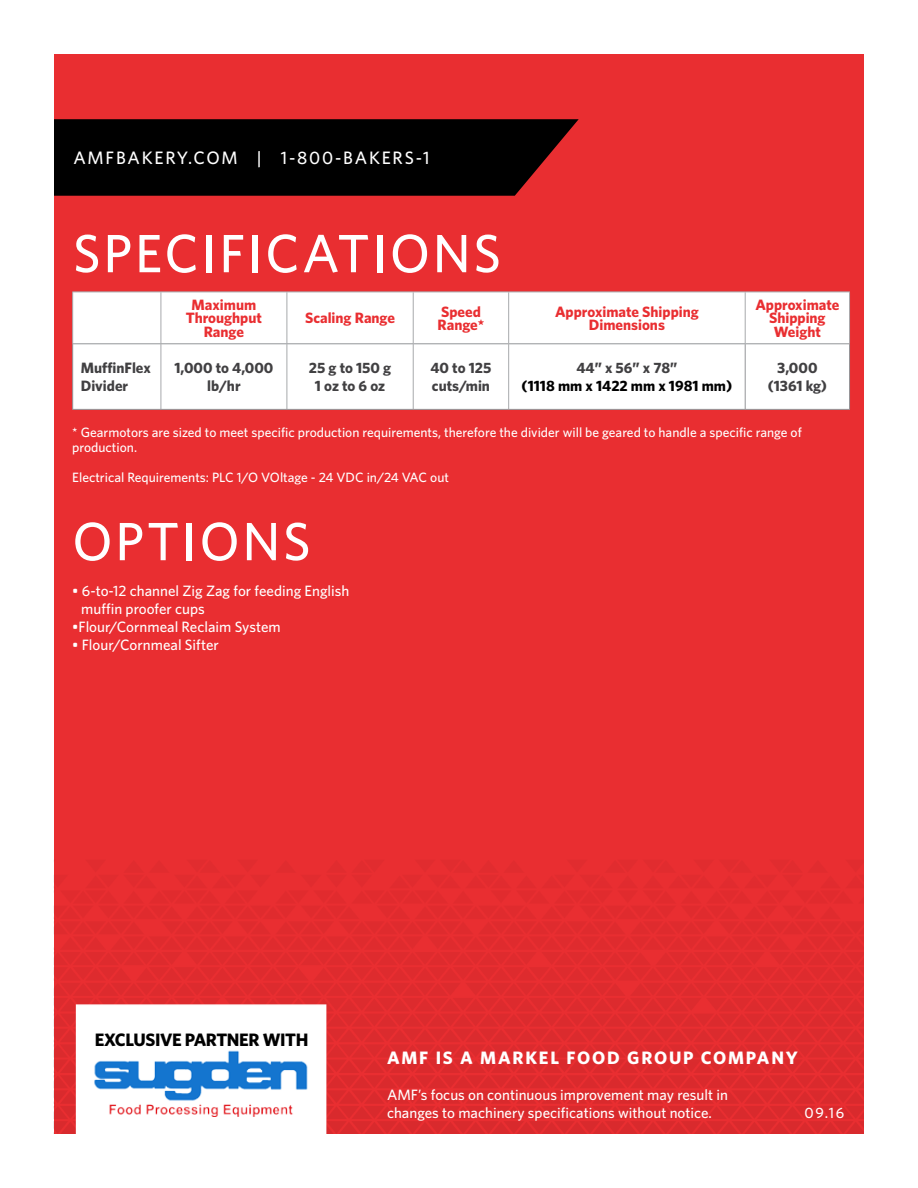
<style>
.page{position:relative;width:918px;height:1188px;background:#fff}
.page>*{position:absolute;margin:0;border:0;box-sizing:border-box;transform-origin:0 0}
.t1{font:500 54px "Whitney";letter-spacing:.05em;color:#fff}
.t2{font:500 18px "Whitney";letter-spacing:.1em;color:#fff}
.t3{font:700 18px "Whitney";letter-spacing:.1em;color:#fff}
.t4{font:700 18px "Whitney";letter-spacing:-.02em;color:#000}
.t5{font:500 15px/18px "Whitney";color:#fff}
.t6{font:700 15px/13.5px "Whitney";color:#e92e31;text-align:center}
.t7{font:700 15px/18px "Whitney";color:#414042;text-align:center}
.t8{font:700 15px "Whitney";color:#000}
.t9{font:500 13.5px/15px "Whitney";color:#fff}
</style>
<div class="page">
<div style="left:54px;top:54px;width:810px;height:1080px;background:#e92e31"></div>
<svg style="left:54px;top:119px;width:525px;height:77px;background:#0e0203"></svg>
<div style="left:73px;top:293px;width:776px;height:116px;background:#fff"></div>
<hr style="left:72px;top:292px;width:89px;height:1px;background:#a7a9ac">
<hr style="left:72px;top:292px;width:1px;height:51px;background:#a7a9ac">
<hr style="left:161px;top:292px;width:126px;height:1px;background:#a7a9ac">
<hr style="left:161px;top:292px;width:1px;height:51px;background:#a7a9ac">
<hr style="left:287px;top:292px;width:126px;height:1px;background:#a7a9ac">
<hr style="left:287px;top:292px;width:1px;height:51px;background:#a7a9ac">
<hr style="left:413px;top:292px;width:96px;height:1px;background:#a7a9ac">
<hr style="left:413px;top:292px;width:1px;height:51px;background:#a7a9ac">
<hr style="left:509px;top:292px;width:236px;height:1px;background:#a7a9ac">
<hr style="left:508px;top:292px;width:1px;height:51px;background:#a7a9ac">
<hr style="left:745px;top:292px;width:105px;height:1px;background:#a7a9ac">
<hr style="left:745px;top:292px;width:1px;height:51px;background:#a7a9ac">
<hr style="left:849px;top:292px;width:1px;height:51px;background:#a7a9ac">
<hr style="left:161px;top:344px;width:1px;height:65px;background:#a7a9ac">
<hr style="left:287px;top:344px;width:1px;height:65px;background:#a7a9ac">
<hr style="left:413px;top:344px;width:1px;height:65px;background:#a7a9ac">
<hr style="left:508px;top:344px;width:1px;height:65px;background:#a7a9ac">
<hr style="left:72px;top:343px;width:89px;height:1px;background:#939598">
<hr style="left:72px;top:344px;width:1px;height:65px;background:#939598">
<hr style="left:161px;top:343px;width:126px;height:1px;background:#939598">
<hr style="left:287px;top:343px;width:126px;height:1px;background:#939598">
<hr style="left:413px;top:343px;width:96px;height:1px;background:#939598">
<hr style="left:509px;top:343px;width:236px;height:1px;background:#939598">
<hr style="left:745px;top:343px;width:105px;height:1px;background:#939598">
<hr style="left:745px;top:344px;width:1px;height:65px;background:#939598">
<hr style="left:849px;top:344px;width:1px;height:65px;background:#939598">
<hr style="left:72px;top:409px;width:89px;height:1px;background:#939598">
<hr style="left:161px;top:409px;width:126px;height:1px;background:#939598">
<hr style="left:287px;top:409px;width:126px;height:1px;background:#939598">
<hr style="left:413px;top:409px;width:96px;height:1px;background:#939598">
<hr style="left:509px;top:409px;width:236px;height:1px;background:#939598">
<hr style="left:745px;top:409px;width:105px;height:1px;background:#939598">
<div style="left:76px;top:1004px;width:250px;height:146px;background:#fff;border:2px solid #fff"></div>
<img style="left:94px;top:1050px;width:214px;height:67px">
<p class="t2" style="left:73px;top:147px;width:358px">AMFBAKERY.COM | 1-800-BAKERS-1</p>
<h1 class="t1" style="left:73px;top:221px;width:430px">SPECIFICATIONS</h1>
<p class="t6" style="left:186px;top:297px;width:78px">Maximum<br>Throughput<br>Range</p>
<p class="t6" style="left:305px;top:311px;width:92px">Scaling Range</p>
<p class="t6" style="left:438px;top:304px;width:48px;text-align:left">Speed<br>Range*</p>
<p class="t6" style="left:555px;top:304px;width:145px">Approximate Shipping<br>Dimensions</p>
<p class="t6" style="left:755px;top:297px;width:86px">Approximate<br>Shipping<br>Weight</p>
<p class="t7" style="left:81px;top:358px;width:72px;text-align:left">MuffinFlex<br>Divider</p>
<p class="t7" style="left:174px;top:358px;width:101px">1,000 to 4,000 lb/hr</p>
<p class="t7" style="left:309px;top:358px;width:84px">25 g to 150 g<br>1 oz to 6 oz</p>
<p class="t7" style="left:430px;top:358px;width:62px;text-align:left">40 to 125 cuts/min</p>
<p class="t7" style="left:576px;top:358px;width:103px">44” x 56” x 78”</p>
<p class="t7" style="left:768px;top:358px;width:61px">3,000 (1361 kg)</p>
<p class="t9" style="left:72px;top:424px;width:731px">* Gearmotors are sized to meet specific production requirements, therefore the divider will be geared to handle a specific range of production.</p>
<p class="t9" style="left:72px;top:469px;width:378px">Electrical Requirements: PLC 1/O VOltage - 24 VDC in/24 VAC out</p>
<p class="t8" style="left:522px;top:377px;width:212px">(1118 mm x 1422 mm x 1981 mm)</p>
<h1 class="t1" style="left:72px;top:509px;width:240px">OPTIONS</h1>
<p class="t5" style="left:81px;top:582px;width:270px;text-indent:-9px">• 6-to-12 channel Zig Zag for feeding English muffin proofer cups</p>
<p class="t5" style="left:72px;top:618px;width:210px">•Flour/Cornmeal Reclaim System</p>
<p class="t5" style="left:72px;top:636px;width:148px">• Flour/Cornmeal Sifter</p>
<p class="t4" style="left:95px;top:1029px;width:215px">EXCLUSIVE PARTNER WITH</p>
<p class="t3" style="left:387px;top:1047px;width:412px">AMF IS A MARKEL FOOD GROUP COMPANY</p>
<p class="t5" style="left:387px;top:1086px;width:343px">AMF’s focus on continuous improvement may result in changes to machinery specifications without notice.</p>
<p class="t5" style="left:805px;top:1104px;width:41px">09.16</p>
</div>
